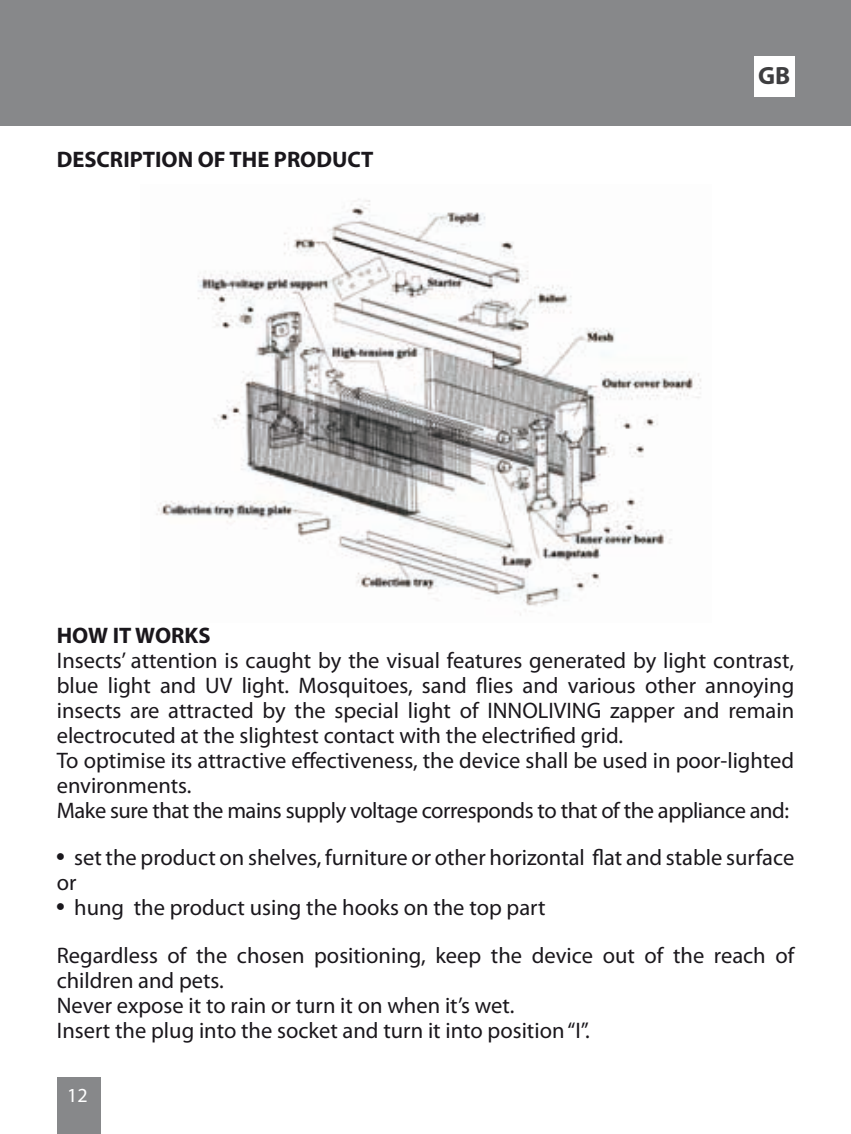
<style>
.page{position:relative;width:851px;height:1134px;background:#fff}
.page>*{position:absolute;margin:0;border:0;box-sizing:border-box;transform-origin:0 0}
.t1{font:700 25px "Myriad Pro";color:#3e3e40}
.t2{font:22.5px/25px "Myriad Pro";color:#1a171c}
.t3{font:700 22.5px "Myriad Pro";color:#1a171c}
.t4{font:20px "Myriad Pro";color:#fff}
.s1{font-family:"Helvetica";font-stretch:condensed}
</style>
<div class="page">
<div style="left:57px;top:1077px;width:43px;height:57px;background:#87888a"></div>
<div style="left:0;top:0;width:850px;height:126px;background:#87888a"></div>
<div style="left:754px;top:57px;width:40px;height:40px;background:#fff"></div>
<hr style="left:850px;top:0;width:1px;height:126px;background:#87888a">
<img style="left:156px;top:199px;width:545px;height:417px">
<p class="t3" style="left:57px;top:145px;width:318px">DESCRIPTION OF THE PRODUCT</p>
<p class="t1" style="left:758px;top:60px;width:34px">GB</p>
<p class="t3" style="left:57px;top:620px;width:155px">HOW IT WORKS</p>
<p class="t2" style="left:57px;top:647px;width:739px">Insects’ attention is caught by the visual features generated by light contrast, blue light and UV light. Mosquitoes, sand flies and various other annoying insects are attracted by the special light of INNOLIVING zapper and remain electrocuted at the slightest contact with the electrified grid.<br>To optimise its attractive effectiveness, the device shall be used in poor-lighted environments.<br>Make sure that the mains supply voltage corresponds to that of the appliance and:</p>
<p class="t2" style="left:57px;top:845px;width:739px"><span class="s1">•</span> set the product on shelves, furniture or other horizontal flat and stable surface or</p>
<p class="t2" style="left:57px;top:883px;width:739px;line-height:47.5px"><span class="s1">•</span> hung the product using the hooks on the top part<br>Regardless of the chosen positioning, keep the device out of the reach of</p>
<p class="t2" style="left:57px;top:967px;width:534px">children and pets.<br>Never expose it to rain or turn it on when it’s wet.<br>Insert the plug into the socket and turn it into position “I”.</p>
<p class="t4" style="left:67px;top:1083px;width:22px">12</p>
</div>
